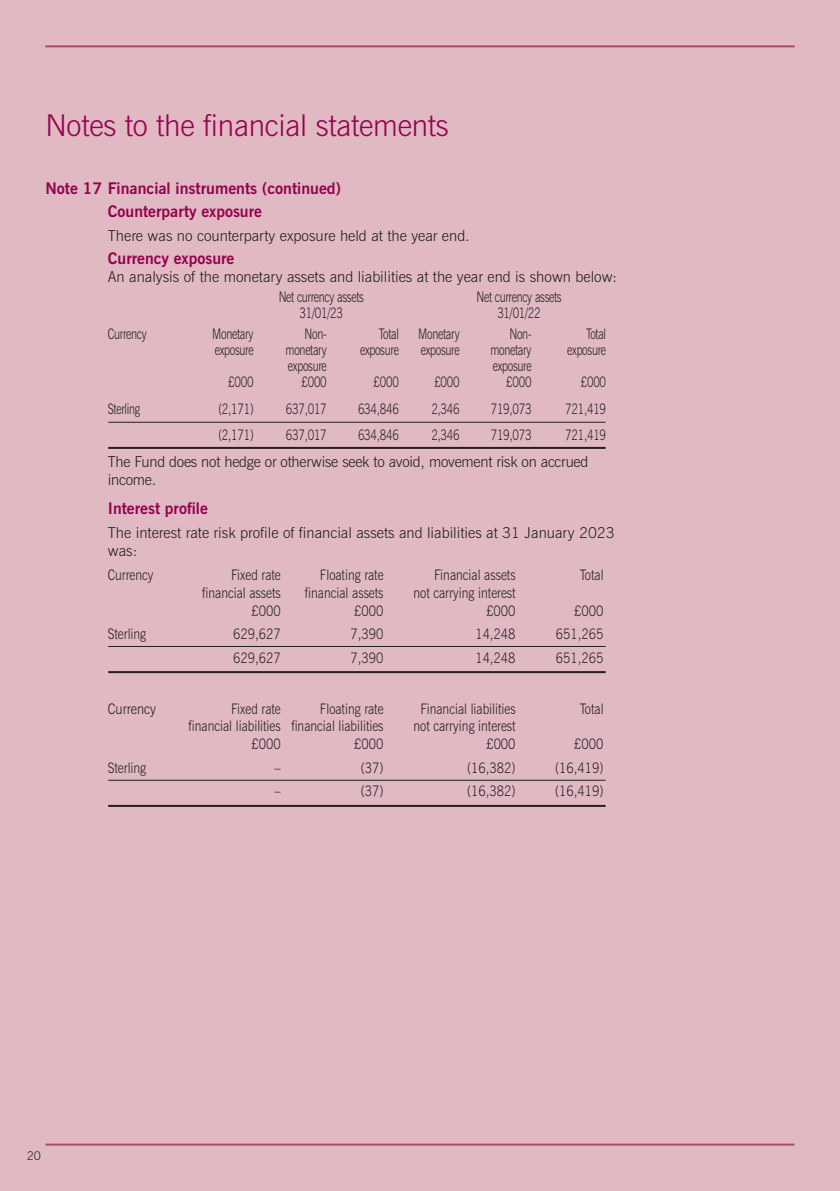
<style>
.page{position:relative;width:840px;height:1191px;background:#fff}
.page>*{position:absolute;margin:0;border:0;box-sizing:border-box;transform-origin:0 0}
.t1{font:300 30px "News Gothic BT";letter-spacing:-.01em;color:#96014e}
.t2{font:700 16px/23.6px "News Gothic BT";color:#96014e}
.t3{font:300 15px/18px "News Gothic BT";color:#231f20}
.t4{font:300 14.4px "News Gothic BT";color:#231f20;scale:.85 1}
.t5{font:300 14.4px "News Gothic BT";color:#231f20;scale:.76 1}
.t6{font:300 14.4px "News Gothic BT";letter-spacing:-.025em;color:#231f20;scale:.76 1}
.t7{font:300 14.4px "News Gothic BT";color:#231f20;scale:.9 1}
.t8{font:300 12px "News Gothic BT";color:#231f20}
</style>
<div class="page">
<div style="left:0;top:0;width:839px;height:1191px;background:#e0b9c3"></div>
<hr style="left:45px;top:45px;width:749px;height:2px;background:#ab4b6d">
<hr style="left:45px;top:1143px;width:749px;height:2px;background:#ab4b6d">
<hr style="left:108px;top:805px;width:497px;height:2px;background:#231f20">
<hr style="left:108px;top:779px;width:497px;height:1px;background:#231f20">
<hr style="left:108px;top:671px;width:497px;height:2px;background:#231f20">
<hr style="left:108px;top:646px;width:497px;height:1px;background:#231f20">
<hr style="left:108px;top:447px;width:497px;height:2px;background:#231f20">
<hr style="left:108px;top:422px;width:497px;height:1px;background:#231f20">
<h1 class="t1" style="left:45px;top:114px;width:405px">Notes to the financial statements</h1>
<p class="t2" style="left:108px;top:176px;width:234px;text-indent:-62px">Note 17 Financial instruments (continued)<br>Counterparty exposure</p>
<p class="t3" style="left:108px;top:228px;width:363px">There was no counterparty exposure held at the year end.</p>
<p class="t2" style="left:108px;top:247px;width:128px">Currency exposure</p>
<p class="t3" style="left:108px;top:269px;width:510px">An analysis of the monetary assets and liabilities at the year end is shown below:</p>
<p class="t6" style="left:278px;top:291px;width:113px">Net currency assets</p>
<p class="t6" style="left:476px;top:291px;width:113px">Net currency assets</p>
<p class="t5" style="left:299px;top:307px;width:59px">31/01/23</p>
<p class="t5" style="left:497px;top:307px;width:59px">31/01/22</p>
<p class="t6" style="left:108px;top:329px;width:53px">Currency</p>
<p class="t6" style="left:212px;top:329px;width:56px">Monetary</p>
<p class="t5" style="left:304px;top:329px;width:31px">Non-</p>
<p class="t5" style="left:378px;top:329px;width:28px">Total</p>
<p class="t6" style="left:418px;top:329px;width:56px">Monetary</p>
<p class="t5" style="left:509px;top:329px;width:31px">Non-</p>
<p class="t5" style="left:585px;top:329px;width:28px">Total</p>
<p class="t6" style="left:214px;top:345px;width:53px">exposure</p>
<p class="t6" style="left:285px;top:345px;width:56px">monetary</p>
<p class="t6" style="left:360px;top:345px;width:53px">exposure</p>
<p class="t6" style="left:420px;top:345px;width:53px">exposure</p>
<p class="t6" style="left:490px;top:345px;width:56px">monetary</p>
<p class="t6" style="left:567px;top:345px;width:53px">exposure</p>
<p class="t6" style="left:288px;top:361px;width:53px">exposure</p>
<p class="t6" style="left:492px;top:361px;width:53px">exposure</p>
<p class="t5" style="left:228px;top:377px;width:35px">£000</p>
<p class="t5" style="left:301px;top:377px;width:35px">£000</p>
<p class="t5" style="left:373px;top:377px;width:35px">£000</p>
<p class="t5" style="left:434px;top:377px;width:35px">£000</p>
<p class="t5" style="left:506px;top:377px;width:35px">£000</p>
<p class="t5" style="left:580px;top:377px;width:35px">£000</p>
<p class="t6" style="left:108px;top:403px;width:44px">Sterling</p>
<p class="t5" style="left:218px;top:403px;width:48px">(2,171)</p>
<p class="t5" style="left:286px;top:403px;width:55px">637,017</p>
<p class="t5" style="left:358px;top:403px;width:55px">634,846</p>
<p class="t5" style="left:431px;top:403px;width:39px">2,346</p>
<p class="t5" style="left:490px;top:403px;width:55px">719,073</p>
<p class="t5" style="left:565px;top:403px;width:55px">721,419</p>
<p class="t5" style="left:218px;top:430px;width:48px">(2,171)</p>
<p class="t5" style="left:286px;top:430px;width:55px">637,017</p>
<p class="t5" style="left:358px;top:430px;width:55px">634,846</p>
<p class="t5" style="left:431px;top:430px;width:39px">2,346</p>
<p class="t5" style="left:490px;top:430px;width:55px">719,073</p>
<p class="t5" style="left:565px;top:430px;width:55px">721,419</p>
<p class="t3" style="left:108px;top:454px;width:481px">The Fund does not hedge or otherwise seek to avoid, movement risk on accrued income.</p>
<p class="t2" style="left:108px;top:497px;width:101px">Interest profile</p>
<p class="t3" style="left:108px;top:525px;width:508px">The interest rate risk profile of financial assets and liabilities at 31 January 2023 was:</p>
<p class="t4" style="left:108px;top:569px;width:55px">Currency</p>
<p class="t4" style="left:231px;top:569px;width:60px">Fixed rate</p>
<p class="t4" style="left:320px;top:569px;width:76px">Floating rate</p>
<p class="t4" style="left:434px;top:569px;width:97px">Financial assets</p>
<p class="t4" style="left:579px;top:569px;width:29px">Total</p>
<p class="t4" style="left:202px;top:587px;width:94px">financial assets</p>
<p class="t4" style="left:305px;top:587px;width:94px">financial assets</p>
<p class="t4" style="left:413px;top:587px;width:122px">not carrying interest</p>
<p class="t4" style="left:251px;top:605px;width:36px">£000</p>
<p class="t4" style="left:354px;top:605px;width:36px">£000</p>
<p class="t4" style="left:486px;top:605px;width:36px">£000</p>
<p class="t4" style="left:574px;top:605px;width:36px">£000</p>
<p class="t4" style="left:108px;top:629px;width:47px">Sterling</p>
<p class="t4" style="left:233px;top:629px;width:57px">629,627</p>
<p class="t4" style="left:350px;top:629px;width:40px">7,390</p>
<p class="t4" style="left:475px;top:629px;width:49px">14,248</p>
<p class="t4" style="left:555px;top:629px;width:57px">651,265</p>
<p class="t4" style="left:233px;top:652px;width:57px">629,627</p>
<p class="t4" style="left:350px;top:652px;width:40px">7,390</p>
<p class="t4" style="left:475px;top:652px;width:49px">14,248</p>
<p class="t4" style="left:555px;top:652px;width:57px">651,265</p>
<p class="t7" style="left:108px;top:703px;width:55px">Currency</p>
<p class="t4" style="left:231px;top:703px;width:60px">Fixed rate</p>
<p class="t4" style="left:320px;top:703px;width:76px">Floating rate</p>
<p class="t4" style="left:420px;top:703px;width:113px">Financial liabilities</p>
<p class="t4" style="left:579px;top:703px;width:29px">Total</p>
<p class="t4" style="left:188px;top:720px;width:231px">financial liabilities financial liabilities</p>
<p class="t4" style="left:413px;top:720px;width:122px">not carrying interest</p>
<p class="t4" style="left:251px;top:738px;width:36px">£000</p>
<p class="t4" style="left:354px;top:738px;width:36px">£000</p>
<p class="t4" style="left:486px;top:738px;width:36px">£000</p>
<p class="t4" style="left:574px;top:738px;width:36px">£000</p>
<p class="t4" style="left:108px;top:762px;width:47px">Sterling</p>
<p class="t4" style="left:274px;top:762px;width:9px">–</p>
<p class="t4" style="left:360px;top:762px;width:28px">(37)</p>
<p class="t4" style="left:467px;top:762px;width:58px">(16,382)</p>
<p class="t4" style="left:554px;top:762px;width:58px">(16,419)</p>
<p class="t4" style="left:274px;top:786px;width:9px">–</p>
<p class="t4" style="left:360px;top:786px;width:28px">(37)</p>
<p class="t4" style="left:467px;top:786px;width:58px">(16,382)</p>
<p class="t4" style="left:554px;top:786px;width:58px">(16,419)</p>
<p class="t8" style="left:27px;top:1151px;width:16px">20</p>
</div>
